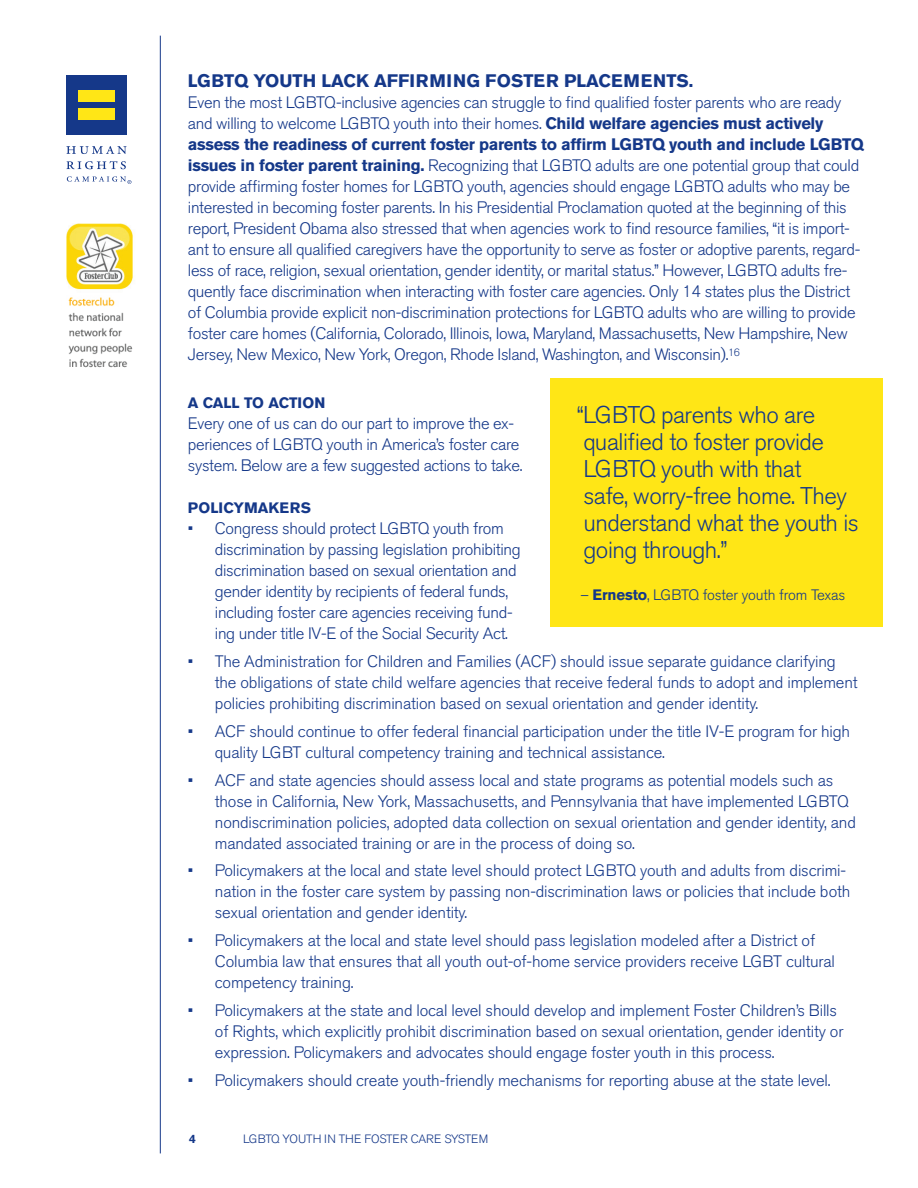
<style>
.page{position:relative;width:918px;height:1188px;background:#fff}
.page>*{position:absolute;margin:0;border:0;box-sizing:border-box;transform-origin:0 0}
.t1{font:300 24px/27px "Akzidenz Grotesk BE";letter-spacing:-.02em;color:#153889}
.t2{font:700 18px "Akzidenz Grotesk BE";color:#153889}
.t3{font:300 16.5px/21px "Akzidenz Grotesk BE";letter-spacing:-.01em;color:#153889}
.t4{font:300 15px "Akzidenz Grotesk BE";letter-spacing:-.01em;color:#153889}
.t5{font:700 15px "Akzidenz Grotesk BE";color:#153889}
.t6{font:300 12px "Akzidenz Grotesk BE";letter-spacing:-.01em;color:#153889}
.t7{font:700 12px "Akzidenz Grotesk BE";color:#153889}
.s1{font-weight:700}
</style>
<div class="page">
<hr style="left:160px;top:36px;width:1px;height:1117px;background:#153889">
<div style="left:66px;top:75px;width:61px;height:60px;background:#153889"></div>
<div style="left:78px;top:90px;width:37px;height:12px;background:#ffe616"></div>
<div style="left:78px;top:109px;width:37px;height:11px;background:#ffe616"></div>
<svg style="left:66px;top:146px;width:61px;height:8px"></svg>
<svg style="left:66px;top:161px;width:60px;height:8px"></svg>
<svg style="left:67px;top:176px;width:64px;height:8px"></svg>
<img style="left:66px;top:224px;width:67px;height:66px">
<img style="left:68px;top:297px;width:65px;height:71px">
<div style="left:550px;top:378px;width:332px;height:248px;background:#ffe616"></div>
<p class="t2" style="left:188px;top:71px;width:507px">LGBTQ YOUTH LACK AFFIRMING FOSTER PLACEMENTS.</p>
<p class="t3" style="left:188px;top:92px;width:677px">Even the most LGBTQ-inclusive agencies can struggle to find qualified foster parents who are ready and willing to welcome LGBTQ youth into their homes. <span class="s1">Child welfare agencies must actively assess the readiness of current foster parents to affirm LGBTQ youth and include LGBTQ issues in foster parent training.</span> Recognizing that LGBTQ adults are one potential group that could provide affirming foster homes for LGBTQ youth, agencies should engage LGBTQ adults who may be interested in becoming foster parents. In his Presidential Proclamation quoted at the beginning of this report, President Obama also stressed that when agencies work to find resource families, “it is import&shy;ant to ensure all qualified caregivers have the opportunity to serve as foster or adoptive parents, regard&shy;less of race, religion, sexual orientation, gender identity, or marital status.” However, LGBTQ adults fre&shy;quently face discrimination when interacting with foster care agencies. Only 14 states plus the District of Columbia provide explicit non-discrimination protections for LGBTQ adults who are willing to provide foster care homes (California, Colorado, Illinois, Iowa, Maryland, Massachusetts, New Hampshire, New Jersey, New Mexico, New York, Oregon, Rhode Island, Washington, and Wisconsin).<sup>16</sup></p>
<p class="t5" style="left:188px;top:394px;width:139px">A CALL TO ACTION</p>
<p class="t3" style="left:188px;top:413px;width:336px">Every one of us can do our part to improve the ex&shy;periences of LGBTQ youth in America’s foster care system. Below are a few suggested actions to take.</p>
<p class="t5" style="left:188px;top:499px;width:125px">POLICYMAKERS</p>
<p class="t3" style="left:215px;top:518px;width:307px;text-indent:-27px">• Congress should protect LGBTQ youth from discrimination by passing legislation prohibiting discrimination based on sexual orientation and gender identity by recipients of federal funds, including foster care agencies receiving fund&shy;ing under title IV-E of the Social Security Act.</p>
<p class="t3" style="left:215px;top:651px;width:644px;text-indent:-27px">• The Administration for Children and Families (ACF) should issue separate guidance clarifying the obligations of state child welfare agencies that receive federal funds to adopt and implement policies prohibiting discrimination based on sexual orientation and gender identity.</p>
<p class="t3" style="left:215px;top:721px;width:637px;text-indent:-27px">• ACF should continue to offer federal financial participation under the title IV-E program for high quality LGBT cultural competency training and technical assistance.</p>
<p class="t3" style="left:215px;top:770px;width:643px;text-indent:-27px">• ACF and state agencies should assess local and state programs as potential models such as those in California, New York, Massachusetts, and Pennsylvania that have implemented LGBTQ nondiscrimination policies, adopted data collection on sexual orientation and gender identity, and mandated associated training or are in the process of doing so.</p>
<p class="t3" style="left:215px;top:860px;width:637px;text-indent:-27px">• Policymakers at the local and state level should protect LGBTQ youth and adults from discrimi&shy;nation in the foster care system by passing non-discrimination laws or policies that include both sexual orientation and gender identity.</p>
<p class="t3" style="left:215px;top:930px;width:622px;text-indent:-27px">• Policymakers at the local and state level should pass legislation modeled after a District of<br>Columbia law that ensures that all youth out-of-home service providers receive LGBT cultural competency training.</p>
<p class="t3" style="left:215px;top:1000px;width:630px;text-indent:-27px">• Policymakers at the state and local level should develop and implement Foster Children’s Bills of Rights, which explicitly prohibit discrimination based on sexual orientation, gender identity or expression. Policymakers and advocates should engage foster youth in this process.</p>
<p class="t3" style="left:188px;top:1070px;width:644px">• Policymakers should create youth-friendly mechanisms for reporting abuse at the state level.</p>
<h1 class="t1" style="left:577px;top:401px;width:284px">“LGBTQ parents who are qualified to foster provide<br>LGBTQ youth with that<br>safe, worry-free home. They understand what the youth is going through.”</h1>
<p class="t4" style="left:580px;top:586px;width:267px">– <span class="s1">Ernesto</span>, LGBTQ foster youth from Texas</p>
<p class="t7" style="left:189px;top:1132px;width:8px">4</p>
<p class="t6" style="left:243px;top:1132px;width:247px">LGBTQ YOUTH IN THE FOSTER CARE SYSTEM</p>
</div>
